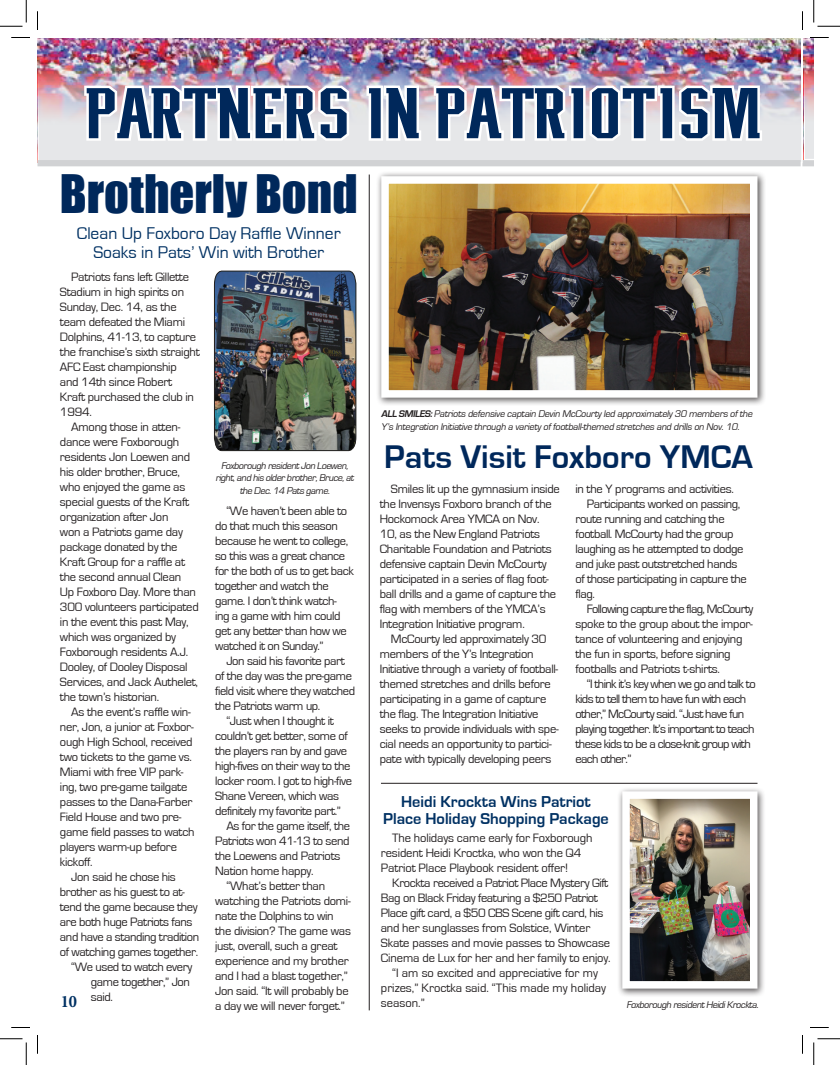
<style>
.page{position:relative;width:840px;height:1065px;background:#fff}
.page>*{position:absolute;margin:0;border:0;box-sizing:border-box;transform-origin:0 0}
.t1{font:67.5px "Patriots";color:#00285b}
.t2{font:48.75px "Impact";color:#00285b}
.Headline{font:700 33.75px "Eurostile";color:#00285b}
.t3{font:17.5px/18.8px "Eurostile";color:#003163;text-align:center}
.t4{font:700 condensed 17.5px "Minion Pro";color:#003163}
.t5{font:700 16.25px/17.5px "Eurostile";color:#003163;text-align:center}
.t6{font:12.5px/15px "Eurostile";letter-spacing:-.02em;color:#231f20}
.t7{font:12.5px/15px "Eurostile";letter-spacing:-.05em;color:#231f20}
.t8{font:12.5px/15px "Eurostile";color:#231f20}
.t9{font:italic 10px/12.5px "Eurostile";color:#231f20}
.s1{font-weight:700}
</style>
<div class="page">
<div style="left:802px;top:160px;width:12px;height:6px;background:#d1d2d4"></div>
<img style="left:38px;top:39px;width:763px;height:23px">
<img style="left:38px;top:62px;width:763px;height:98px">
<img style="left:82px;top:60px;width:270px;height:83px">
<svg style="left:364px;top:81px;width:60px;height:62px"></svg>
<img style="left:431px;top:40px;width:334px;height:108px">
<div style="left:38px;top:160px;width:763px;height:6px;background:#d1d2d4"></div>
<img style="left:804px;top:39px;width:10px;height:23px">
<svg style="left:804px;top:62px;width:10px;height:97px"></svg>
<hr style="left:369px;top:175px;width:1px;height:835px;background:#231f20">
<hr style="left:381px;top:783px;width:377px;height:1px;background:#231f20">
<div style="left:617px;top:786px;width:149px;height:211px;background:#231f20;opacity:.75"></div>
<img style="left:631px;top:800px;width:118px;height:180px">
<div style="left:622px;top:791px;width:136px;height:198px;border:8px solid #fff"></div>
<div style="left:376px;top:171px;width:390px;height:235px;background:#231f20;opacity:.75"></div>
<img style="left:390px;top:185px;width:359px;height:204px">
<div style="left:381px;top:176px;width:377px;height:222px;border:8px solid #fff"></div>
<img style="left:214px;top:270px;width:143px;height:181px">
<svg style="left:11px;top:37px;width:19px;height:1px"></svg>
<svg style="left:810px;top:37px;width:19px;height:1px"></svg>
<svg style="left:11px;top:1027px;width:19px;height:1px"></svg>
<svg style="left:810px;top:1027px;width:19px;height:1px"></svg>
<svg style="left:37px;top:11px;width:1px;height:19px"></svg>
<svg style="left:37px;top:1035px;width:1px;height:19px"></svg>
<svg style="left:802px;top:11px;width:1px;height:19px"></svg>
<svg style="left:802px;top:1035px;width:1px;height:19px"></svg>
<svg style="left:0;top:0;width:27px;height:27px"></svg>
<svg style="left:0;top:1039px;width:27px;height:26px"></svg>
<svg style="left:814px;top:0;width:26px;height:27px"></svg>
<svg style="left:814px;top:1039px;width:26px;height:26px"></svg>
<p class="t1" style="left:84px;top:75px;width:677px">PARTNERS IN PATRIOTISM</p>
<p class="t2" style="left:60px;top:156px;width:299px">Brotherly Bond</p>
<p class="t3" style="left:77px;top:224px;width:265px">Clean Up Foxboro Day Raffle Winner<br>Soaks in Pats’ Win with Brother</p>
<p class="t6" style="left:60px;top:269px;width:141px;text-indent:11px">Patriots fans left Gillette<br>Stadium in high spirits on<br>Sunday, Dec. 14, as the team defeated the Miami<br>Dolphins, 41-13, to capture the franchise’s sixth straight<br>AFC East championship<br>and 14th since Robert<br>Kraft purchased the club in<br>1994.</p>
<p class="t6" style="left:60px;top:419px;width:140px;text-indent:11px">Among those in atten&shy;dance were Foxborough residents Jon Loewen and his older brother, Bruce, who enjoyed the game as special guests of the Kraft organization after Jon<br>won a Patriots game day package donated by the<br>Kraft Group for a raffle at the second annual Clean<br>Up Foxboro Day. More than<br>300 volunteers participated in the event this past May, which was organized by<br>Foxborough residents A.J.<br>Dooley, of Dooley Disposal<br>Services, and Jack Authelet, the town’s historian.</p>
<p class="t6" style="left:60px;top:704px;width:136px;text-indent:11px">As the event’s raffle win&shy;ner, Jon, a junior at Foxbor&shy;ough High School, received two tickets to the game vs.<br>Miami with free VIP park&shy;ing, two pre-game tailgate passes to the Dana-Farber<br>Field House and two pre&shy;game field passes to watch players warm-up before kickoff.</p>
<p class="t6" style="left:60px;top:869px;width:141px;text-indent:11px">Jon said he chose his brother as his guest to at&shy;tend the game because they are both huge Patriots fans and have a standing tradition of watching games together.</p>
<p class="t6" style="left:91px;top:959px;width:103px;text-indent:-20px">“We used to watch every game together,” Jon said.</p>
<p class="t4" style="left:61px;top:989px;width:18px">10</p>
<p class="t9" style="left:216px;top:460px;width:142px;text-align:center">Foxborough residentJon Loewen, right,and hisolderbrother,Bruce,at the Dec.14 Patsgame.</p>
<p class="t6" style="left:215px;top:503px;width:140px;text-indent:11px">“We haven’t been able to do that much this season because he went to college, so this was a great chance for the both of us to get back together and watch the game. I don’t think watch&shy;ing a game with him could get any better than how we watched it on Sunday.”</p>
<p class="t6" style="left:215px;top:653px;width:141px;text-indent:11px">Jon said his favorite part of the day was the pre-game field visit where they watched the Patriots warm up.</p>
<p class="t6" style="left:215px;top:713px;width:138px;text-indent:11px">“Just when I thought it couldn’t get better, some of the players ran by and gave high-fives on their way to the locker room. I got to high-five<br>Shane Vereen, which was definitely my favorite part.”</p>
<p class="t6" style="left:215px;top:818px;width:136px;text-indent:11px">As for the game itself, the<br>Patriots won 41-13 to send the Loewens and Patriots<br>Nation home happy.</p>
<p class="t6" style="left:215px;top:878px;width:137px;text-indent:11px">“What’s better than watching the Patriots domi&shy;nate the Dolphins to win the division? The game was just, overall, such a great experience and my brother and I had a blast together,”<br>Jon said. “It will probably be a day we will never forget.”</p>
<p class="t9" style="left:381px;top:408px;width:375px"><span class="s1">ALL SMILES:</span>Patriots defensive captain Devin McCourty led approximately 30 members ofthe<br>Y’s Integration Initiative through a variety offootball-themed stretches and drills on Nov.10.</p>
<p class="Headline" style="left:384px;top:439px;width:370px">Pats Visit Foxboro YMCA</p>
<p class="t6" style="left:380px;top:481px;width:182px;text-indent:11px">Smiles lit up the gymnasium inside the Invensys Foxboro branch of the Hockomock Area YMCA on Nov.<br>10, as the New England Patriots Charitable Foundation and Patriots defensive captain Devin McCourty participated in a series of flag foot&shy;ball drills and a game of capture the flag with members of the YMCA’s Integration Initiative program.</p>
<p class="t6" style="left:380px;top:631px;width:180px;text-indent:11px">McCourty led approximately 30 members of the Y’s Integration Initiative through a variety of football&shy;themed stretches and drills before participating in a game of capture the flag. The Integration Initiative seeks to provide individuals with spe&shy;cial needs an opportunity to partici&shy;pate with typically developing peers</p>
<p class="t6" style="left:575px;top:481px;width:160px">in the Y programs and activities.</p>
<p class="t6" style="left:575px;top:496px;width:173px;text-indent:11px">Participants worked on passing, route running and catching the football. McCourty had the group laughing as he attempted to dodge and juke past outstretched hands of those participating in capture the flag.</p>
<p class="t6" style="left:575px;top:601px;width:179px;text-indent:11px">Following capture the flag, McCourty spoke to the group about the impor&shy;tance of volunteering and enjoying the fun in sports, before signing footballs and Patriots t-shirts.</p>
<p class="t7" style="left:575px;top:676px;width:182px;text-indent:11px">“I think it’s key when we go and talk to kids to tell them to have fun with each other,” McCourty said. “Just have fun playing together. It’s important to teach these kids to be a close-knit group with each other.”</p>
<p class="t5" style="left:383px;top:793px;width:227px">Heidi Krockta Wins Patriot<br>Place Holiday Shopping Package</p>
<p class="t6" style="left:381px;top:831px;width:213px;text-indent:11px">The holidays came early for Foxborough resident Heidi Kroctka, who won the Q4<br>Patriot Place Playbook resident offer!</p>
<p class="t6" style="left:381px;top:876px;width:231px;text-indent:11px">Krockta received a Patriot Place Mystery Gift Bag on Black Friday featuring a $250 Patriot Place gift card, a $50 CBS Scene gift card, his and her sunglasses from Solstice, Winter Skate passes and movie passes to Showcase Cinema de Lux for her and her family to enjoy.</p>
<p class="t8" style="left:381px;top:966px;width:227px;text-indent:11px">“I am so excited and appreciative for my prizes,” Kroctka said. “This made my holiday season.”</p>
<p class="t9" style="left:626px;top:999px;width:136px">Foxborough residentHeidiKrockta.</p>
</div>
